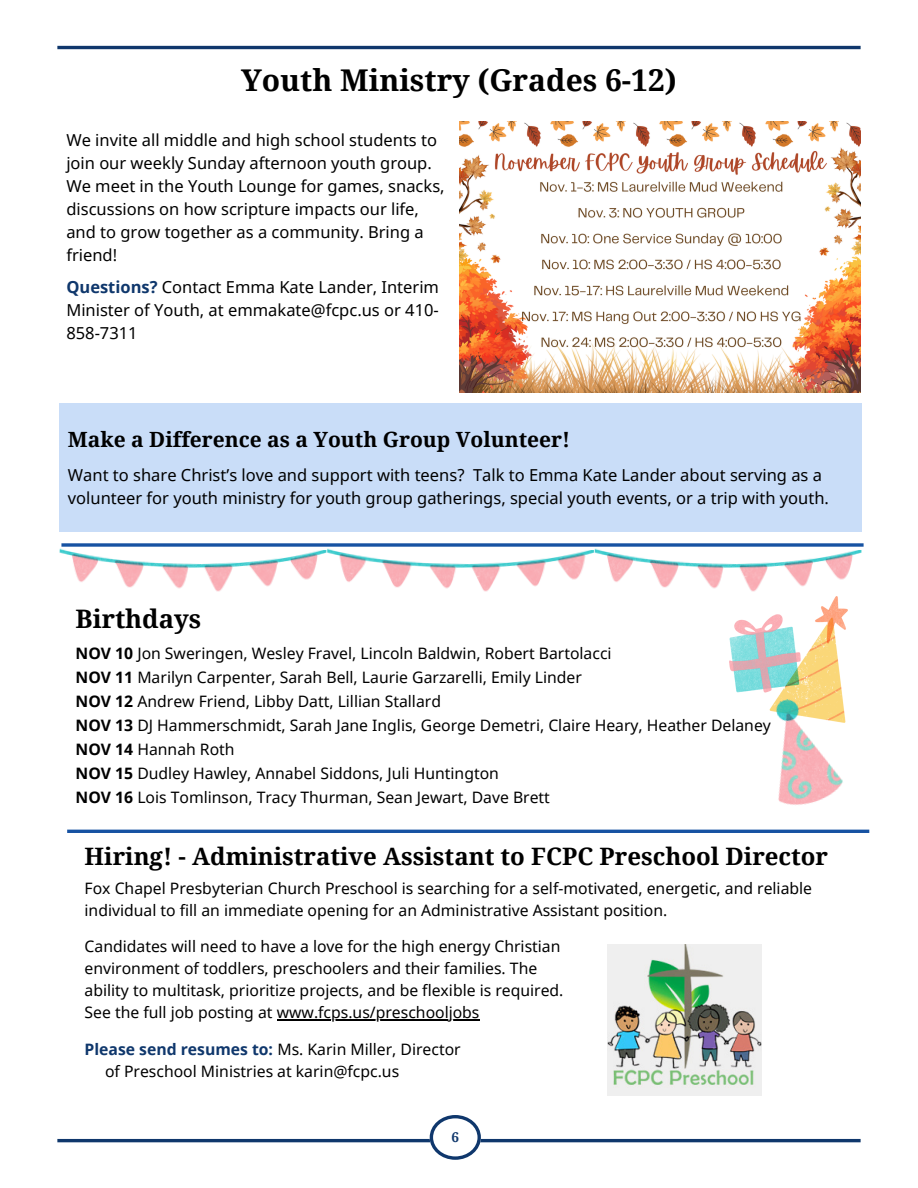
<style>
.page{position:relative;width:918px;height:1188px;background:#fff}
.page>*{position:absolute;margin:0;border:0;box-sizing:border-box;transform-origin:0 0}
.t1{font:700 30px "Noto Serif";color:#000}
.t2{font:700 25.5px "Noto Serif";color:#000}
.t3{font:700 24px "Noto Serif";color:#000}
.t4{font:700 21px "Noto Serif";color:#000}
.t5{font:16.5px/23.1px "Noto Sans";color:#000}
.t6{font:15.75px/22px "Noto Sans";color:#000}
.t7{font:700 13.5px "Noto Serif";color:#0f376c}
.s1{font-weight:700;color:#0f376c}
.s2{font-weight:700}
</style>
<div class="page">
<hr style="left:57px;top:46px;width:804px;height:3px;background:#0f376c">
<hr style="left:57px;top:1139px;width:804px;height:3px;background:#0f376c">
<svg style="left:430px;top:1115px;width:51px;height:45px"></svg>
<div style="left:59px;top:404px;width:802px;height:128px;background:#c9ddf8"></div>
<img style="left:59px;top:543px;width:802px;height:54px">
<hr style="left:67px;top:830px;width:802px;height:3px;background:#1652a2">
<img style="left:459px;top:121px;width:402px;height:271px">
<img style="left:729px;top:597px;width:118px;height:96px">
<img style="left:747px;top:686px;width:100px;height:119px">
<hr style="left:277px;top:1019px;width:203px;height:2px;background:#000">
<img style="left:608px;top:944px;width:154px;height:152px">
<p class="t1" style="left:241px;top:59px;width:437px">Youth Ministry (Grades 6-12)</p>
<p class="t5" style="left:66px;top:128px;width:380px">We invite all middle and high school students to join our weekly Sunday afternoon youth group.<br>We meet in the Youth Lounge for games, snacks, discussions on how scripture impacts our life, and to grow together as a community. Bring a friend!</p>
<p class="t5" style="left:66px;top:275px;width:374px;text-align:justify"><span class="s1">Questions?</span> Contact Emma Kate Lander, Interim Minister of Youth, at emmakate@fcpc.us or 410- 858-7311</p>
<p class="t4" style="left:68px;top:425px;width:504px">Make a Difference as a Youth Group Volunteer!</p>
<p class="t5" style="left:68px;top:464px;width:763px;line-height:22.5px">Want to share Christ’s love and support with teens? Talk to Emma Kate Lander about serving as a volunteer for youth ministry for youth group gatherings, special youth events, or a trip with youth.</p>
<p class="t2" style="left:76px;top:601px;width:127px">Birthdays</p>
<p class="t6" style="left:76px;top:642px;width:537px"><span class="s2">NOV 10</span> Jon Sweringen, Wesley Fravel, Lincoln Baldwin, Robert Bartolacci</p>
<p class="t6" style="left:76px;top:666px;width:508px"><span class="s2">NOV 11</span> Marilyn Carpenter, Sarah Bell, Laurie Garzarelli, Emily Linder</p>
<p class="t6" style="left:76px;top:690px;width:367px"><span class="s2">NOV 12</span> Andrew Friend, Libby Datt, Lillian Stallard</p>
<p class="t6" style="left:76px;top:714px;width:697px"><span class="s2">NOV 13</span> DJ Hammerschmidt, Sarah Jane Inglis, George Demetri, Claire Heary, Heather Delaney</p>
<p class="t6" style="left:76px;top:738px;width:161px"><span class="s2">NOV 14</span> Hannah Roth</p>
<p class="t6" style="left:76px;top:762px;width:425px"><span class="s2">NOV 15</span> Dudley Hawley, Annabel Siddons, Juli Huntington</p>
<p class="t6" style="left:76px;top:786px;width:476px"><span class="s2">NOV 16</span> Lois Tomlinson, Tracy Thurman, Sean Jewart, Dave Brett</p>
<p class="t3" style="left:85px;top:840px;width:745px">Hiring! - Administrative Assistant to FCPC Preschool Director</p>
<p class="t6" style="left:85px;top:877px;width:729px">Fox Chapel Presbyterian Church Preschool is searching for a self-motivated, energetic, and reliable individual to fill an immediate opening for an Administrative Assistant position.</p>
<p class="t6" style="left:85px;top:935px;width:477px">Candidates will need to have a love for the high energy Christian</p>
<p class="t6" style="left:85px;top:957px;width:454px">environment of toddlers, preschoolers and their families. The</p>
<p class="t6" style="left:85px;top:979px;width:480px">ability to multitask, prioritize projects, and be flexible is required.</p>
<p class="t6" style="left:85px;top:1001px;width:396px">See the full job posting at www.fcps.us/preschooljobs</p>
<p class="t6" style="left:85px;top:1038px;width:378px"><span class="s1">Please send resumes to:</span> Ms. Karin Miller, Director</p>
<p class="t6" style="left:105px;top:1060px;width:296px">of Preschool Ministries at karin@fcpc.us</p>
<h1 class="t7" style="left:452px;top:1128px;width:9px">6</h1>
</div>
